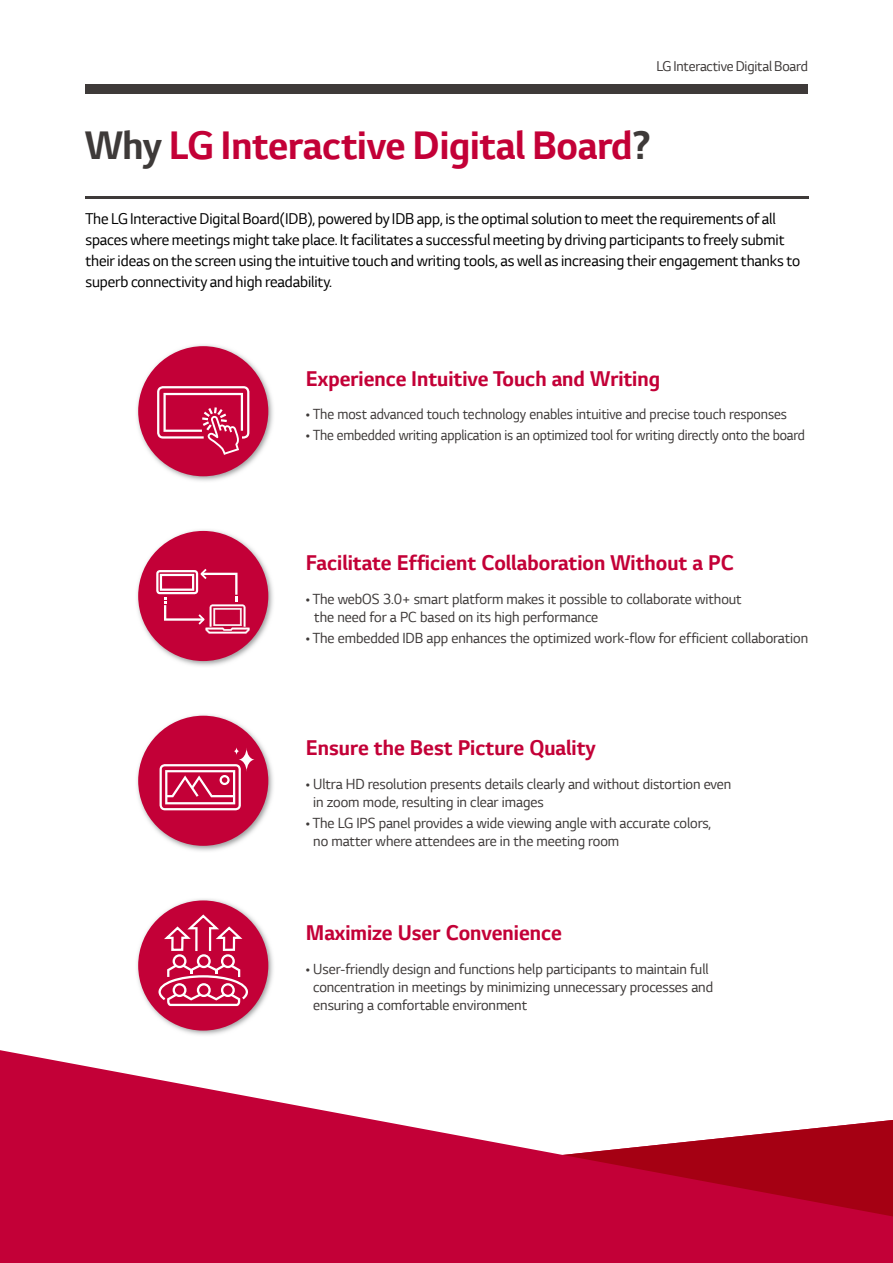
<style>
.page{position:relative;width:893px;height:1263px;background:#fff}
.page>*{position:absolute;margin:0;border:0;box-sizing:border-box;transform-origin:0 0}
.t1{font:700 42px "LG Smart";letter-spacing:-.005em;color:#c30037}
.t2{font:700 22.5px "LG Smart";color:#c30037}
.t3{font:16.5px/21px "LG Smart";letter-spacing:-.005em;color:#000}
.t4{font:15.45px/18px "LG Smart";letter-spacing:-.005em;color:#3e3a39}
.t5{font:15px "LG Smart";letter-spacing:-.01em;color:#3e3a39}
.s1{color:#3e3a39}
</style>
<div class="page">
<div style="left:85px;top:84px;width:723px;height:9px;background:#3e3a39"></div>
<img style="left:137px;top:899px;width:136px;height:122px">
<div style="left:138px;top:900px;width:130px;height:130px;background:#c30037;border-radius:50%"></div>
<svg style="left:158px;top:914px;width:90px;height:92px"></svg>
<hr style="left:85px;top:197px;width:723px;height:2px;background:#3e3a39">
<img style="left:137px;top:530px;width:136px;height:136px">
<div style="left:138px;top:531px;width:130px;height:130px;background:#c30037;border-radius:50%"></div>
<svg style="left:156px;top:569px;width:94px;height:64px"></svg>
<img style="left:137px;top:715px;width:136px;height:136px">
<div style="left:138px;top:716px;width:130px;height:130px;background:#c30037;border-radius:50%"></div>
<svg style="left:238px;top:747px;width:17px;height:25px"></svg>
<svg style="left:234px;top:747px;width:5px;height:8px"></svg>
<svg style="left:160px;top:764px;width:81px;height:46px"></svg>
<img style="left:137px;top:345px;width:136px;height:136px">
<div style="left:138px;top:346px;width:130px;height:130px;background:#c30037;border-radius:50%"></div>
<svg style="left:157px;top:386px;width:92px;height:69px"></svg>
<svg style="left:0;top:1021px;width:893px;height:242px;fill:#c30037"></svg>
<p class="t5" style="left:656px;top:57px;width:153px">LG Interactive Digital Board</p>
<h1 class="t1" style="left:85px;top:120px;width:567px"><span class="s1">Why</span> LG Interactive Digital Board<span class="s1">?</span></h1>
<p class="t3" style="left:85px;top:208px;width:716px">The LG Interactive Digital Board(IDB), powered by IDB app, is the optimal solution to meet the requirements of all spaces where meetings might take place. It facilitates a successful meeting by driving participants to freely submit their ideas on the screen using the intuitive touch and writing tools, as well as increasing their engagement thanks to superb connectivity and high readability.</p>
<h2 class="t2" style="left:306px;top:365px;width:356px">Experience Intuitive Touch and Writing</h2>
<p class="t4" style="left:306px;top:405px;width:483px">• The most advanced touch technology enables intuitive and precise touch responses</p>
<p class="t4" style="left:306px;top:426px;width:501px">• The embedded writing application is an optimized tool for writing directly onto the board</p>
<h2 class="t2" style="left:306px;top:549px;width:430px">Facilitate Efficient Collaboration Without a PC</h2>
<p class="t4" style="left:314px;top:590px;width:429px;text-indent:-8px">• The webOS 3.0+ smart platform makes it possible to collaborate without the need for a PC based on its high performance</p>
<p class="t4" style="left:306px;top:629px;width:504px">• The embedded IDB app enhances the optimized work-flow for efficient collaboration</p>
<h2 class="t2" style="left:306px;top:734px;width:291px">Ensure the Best Picture Quality</h2>
<p class="t4" style="left:313px;top:775px;width:420px;text-indent:-7px">• Ultra HD resolution presents details clearly and without distortion even in zoom mode, resulting in clear images</p>
<p class="t4" style="left:313px;top:814px;width:399px;text-indent:-7px">• The LG IPS panel provides a wide viewing angle with accurate colors, no matter where attendees are in the meeting room</p>
<h2 class="t2" style="left:306px;top:919px;width:258px">Maximize User Convenience</h2>
<p class="t4" style="left:313px;top:959px;width:401px;text-indent:-7px">• User-friendly design and functions help participants to maintain full concentration in meetings by minimizing unnecessary processes and ensuring a comfortable environment</p>
</div>
